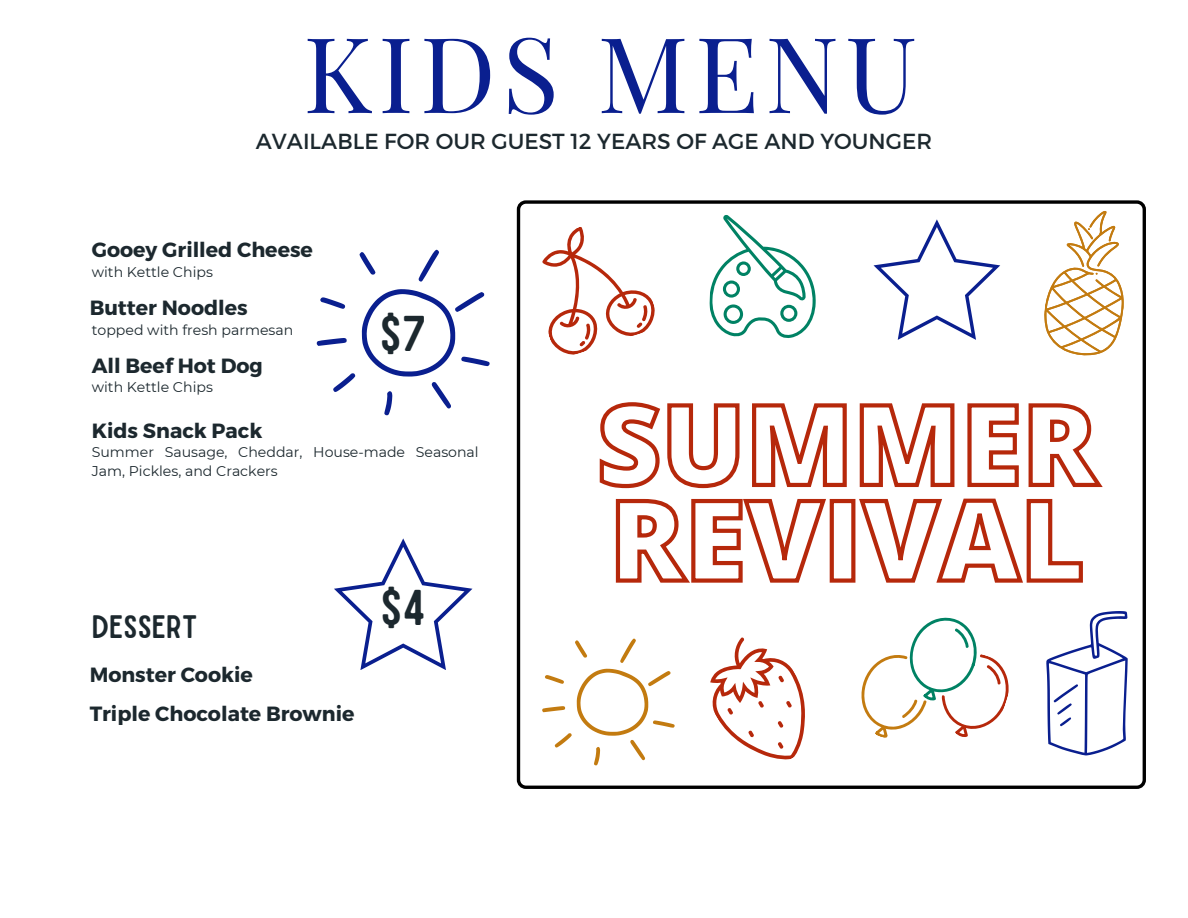
<style>
.page{position:relative;width:1188px;height:918px;background:#fff}
.page>*{position:absolute;margin:0;border:0;box-sizing:border-box;transform-origin:0 0}
.t1{font:105px "Playfair Display";letter-spacing:.06em;color:#0a1f8f}
.t2{font:48px "Sailors";color:#1c282e}
.t3{font:31.05px "Sailors";color:#1c282e}
.t4{font:21.75px "Montserrat";color:#1c282e}
.t5{font:700 20.55px "Montserrat";color:#1c282e}
.t6{font:14.1px/19px "Montserrat";color:#1c282e}
</style>
<div class="page">
<svg style="left:517px;top:200px;width:629px;height:589px"></svg>
<svg style="left:850px;top:612px;width:168px;height:128px"></svg>
<svg style="left:1038px;top:204px;width:100px;height:157px"></svg>
<svg style="left:520px;top:212px;width:141px;height:149px"></svg>
<svg style="left:688px;top:623px;width:143px;height:158px"></svg>
<svg style="left:575px;top:639px;width:61px;height:24px"></svg>
<svg style="left:542px;top:669px;width:133px;height:96px"></svg>
<svg style="left:1042px;top:608px;width:89px;height:149px"></svg>
<svg style="left:874px;top:219px;width:126px;height:121px"></svg>
<svg style="left:708px;top:214px;width:110px;height:126px"></svg>
<svg style="left:597px;top:400px;width:510px;height:91px"></svg>
<svg style="left:614px;top:490px;width:471px;height:122px"></svg>
<svg style="left:360px;top:250px;width:79px;height:32px"></svg>
<svg style="left:317px;top:289px;width:173px;height:126px"></svg>
<svg style="left:334px;top:538px;width:138px;height:132px"></svg>
<h5 class="t1" style="left:303px;top:0;width:615px">KIDS MENU</h5>
<h6 class="t4" style="left:256px;top:127px;width:678px">AVAILABLE FOR OUR GUEST 12 YEARS OF AGE AND YOUNGER</h6>
<h3 class="t5" style="left:92px;top:236px;width:223px">Gooey Grilled Cheese</h3>
<p class="t6" style="left:92px;top:262px;width:123px">with Kettle Chips</p>
<h6 class="t5" style="left:90px;top:294px;width:160px">Butter Noodles</h6>
<h6 class="t6" style="left:92px;top:320px;width:203px">topped with fresh parmesan</h6>
<h6 class="t5" style="left:92px;top:352px;width:173px">All Beef Hot Dog</h6>
<p class="t6" style="left:92px;top:378px;width:123px">with Kettle Chips</p>
<h6 class="t5" style="left:92px;top:417px;width:172px">Kids Snack Pack</h6>
<h3 class="t2" style="left:380px;top:316px;width:48px">$7</h3>
<p class="t6" style="left:92px;top:442px;width:388px">Summer Sausage, Cheddar, House-made Seasonal<br>Jam, Pickles, and Crackers</p>
<p class="t3" style="left:92px;top:615px;width:107px">DESSERT</p>
<p class="t5" style="left:90px;top:662px;width:165px">Monster Cookie</p>
<p class="t5" style="left:90px;top:701px;width:266px">Triple Chocolate Brownie</p>
<h4 class="t2" style="left:381px;top:590px;width:47px">$4</h4>
</div>
